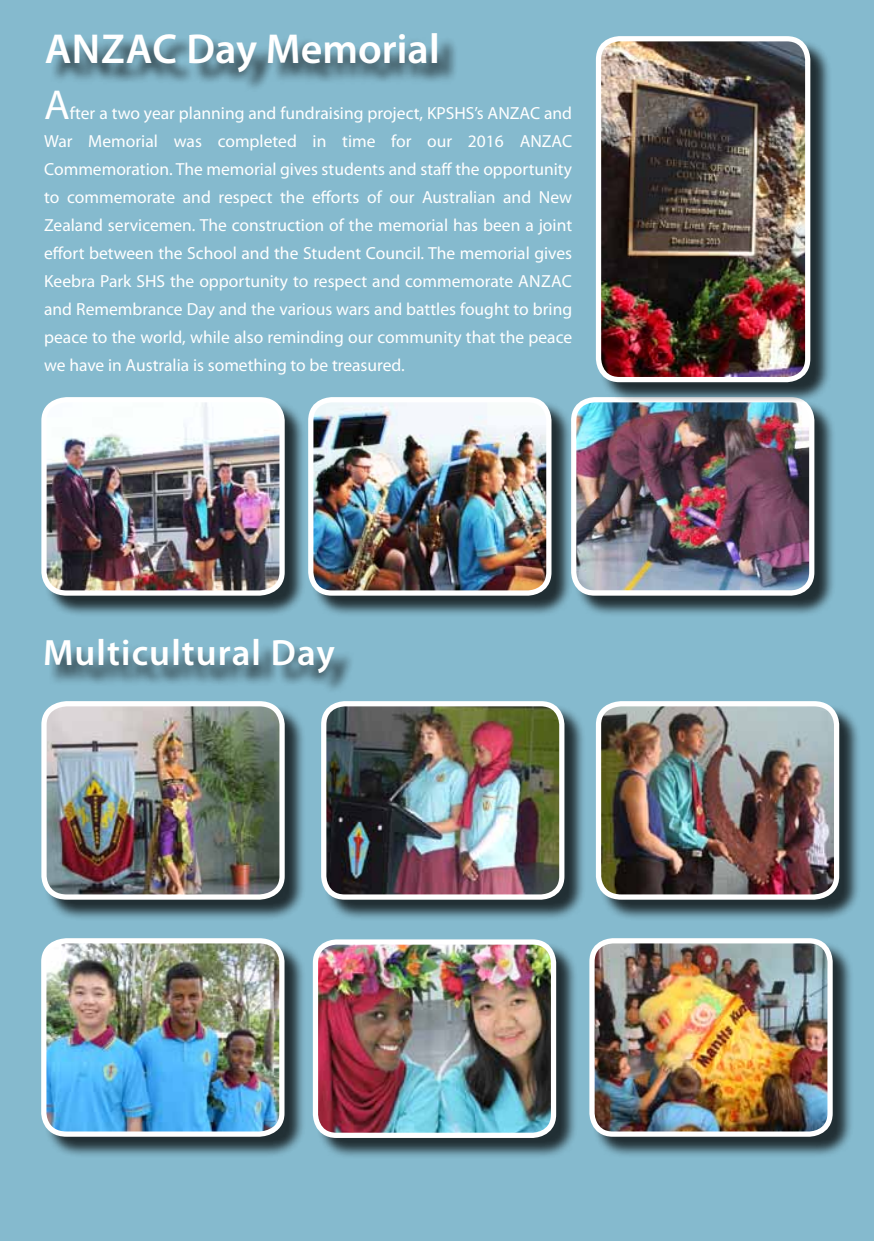
<style>
.page{position:relative;width:874px;height:1241px;background:#fff}
.page>*{position:absolute;margin:0;border:0;box-sizing:border-box;transform-origin:0 0}
.t1{font:600 42px "Myriad Pro";color:#fff}
.t2{font:42px "Myriad Pro";color:#fff}
.t3{font:600 36.75px "Myriad Pro";letter-spacing:.03em;color:#fff}
.t4{font:17.5px/28px "Myriad Pro";color:#fff}
</style>
<div class="page">
<div style="left:0;top:0;width:873px;height:1240px;background:#85bace"></div>
<div style="left:49px;top:642px;width:306px;height:52px;background:#000;opacity:.75"></div>
<div style="left:44px;top:399px;width:262px;height:218px;background:#000;opacity:.75"></div>
<img style="left:44px;top:399px;width:238px;height:194px">
<div style="left:41px;top:397px;width:243px;height:198px;border:5px solid #fff;border-radius:22px"></div>
<div style="left:573px;top:399px;width:262px;height:218px;background:#000;opacity:.75"></div>
<img style="left:573px;top:399px;width:238px;height:191px">
<div style="left:570px;top:397px;width:244px;height:198px;border:5px solid #fff;border-radius:21px"></div>
<div style="left:310px;top:399px;width:263px;height:218px;background:#000;opacity:.75"></div>
<img style="left:310px;top:399px;width:238px;height:194px">
<div style="left:308px;top:397px;width:243px;height:198px;border:5px solid #fff;border-radius:21px"></div>
<div style="left:598px;top:39px;width:233px;height:365px;background:#000;opacity:.75"></div>
<img style="left:598px;top:39px;width:209px;height:340px">
<div style="left:595px;top:36px;width:214px;height:346px;border:5px solid #fff;border-radius:21px"></div>
<div style="left:44px;top:940px;width:262px;height:218px;background:#000;opacity:.75"></div>
<img style="left:44px;top:940px;width:238px;height:193px">
<div style="left:41px;top:938px;width:243px;height:198px;border:5px solid #fff;border-radius:22px"></div>
<div style="left:315px;top:941px;width:262px;height:218px;background:#000;opacity:.75"></div>
<img style="left:315px;top:941px;width:238px;height:193px">
<div style="left:313px;top:939px;width:243px;height:198px;border:5px solid #fff;border-radius:21px"></div>
<div style="left:591px;top:940px;width:262px;height:218px;background:#000;opacity:.75"></div>
<img style="left:591px;top:940px;width:238px;height:193px">
<div style="left:589px;top:938px;width:243px;height:198px;border:5px solid #fff;border-radius:21px"></div>
<div style="left:598px;top:703px;width:262px;height:218px;background:#000;opacity:.75"></div>
<img style="left:598px;top:703px;width:238px;height:193px">
<div style="left:595px;top:701px;width:243px;height:198px;border:5px solid #fff;border-radius:22px"></div>
<div style="left:44px;top:703px;width:262px;height:218px;background:#000;opacity:.75"></div>
<img style="left:44px;top:703px;width:238px;height:193px">
<div style="left:41px;top:701px;width:243px;height:198px;border:5px solid #fff;border-radius:22px"></div>
<div style="left:323px;top:703px;width:262px;height:218px;background:#000;opacity:.75"></div>
<img style="left:323px;top:703px;width:238px;height:193px">
<div style="left:321px;top:701px;width:243px;height:198px;border:5px solid #fff;border-radius:21px"></div>
<div style="left:49px;top:37px;width:409px;height:56px;background:#000;opacity:.75"></div>
<h1 class="t1" style="left:45px;top:22px;width:396px">Anzac Day Memorial</h1>
<h1 class="t2" style="left:44px;top:79px;width:27px">A</h1>
<p class="t4" style="left:44px;top:99px;width:529px;text-indent:26px">fter a two year planning and fundraising project, KPSHS’s ANZAC and War Memorial was completed in time for our 2016 ANZAC Commemoration. The memorial gives students and staff the opportunity to commemorate and respect the efforts of our Australian and New Zealand servicemen. The construction of the memorial has been a joint effort between the School and the Student Council. The memorial gives Keebra Park SHS the opportunity to respect and commemorate Anzac<br>and Remembrance Day and the various wars and battles fought to bring peace to the world, while also reminding our community that the peace we have in Australia is something to be treasured.</p>
<h2 class="t3" style="left:43px;top:629px;width:293px">Multicultural Day</h2>
</div>
